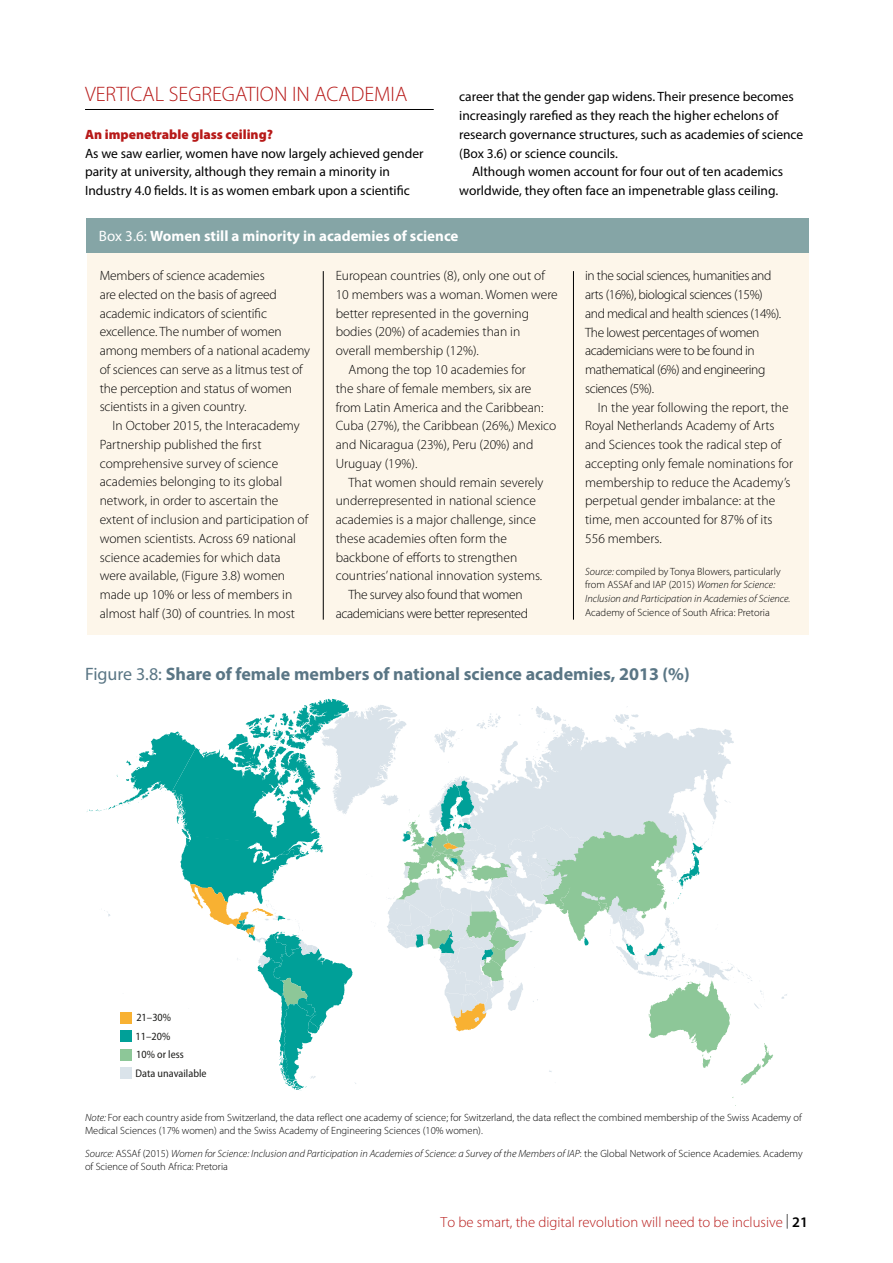
<style>
.page{position:relative;width:893px;height:1263px;background:#fff}
.page>*{position:absolute;margin:0;border:0;box-sizing:border-box;transform-origin:0 0}
.t1{font:300 21px "Myriad Pro";color:#b71918}
.t2{font:700 18px "Myriad Pro";color:#5a7685}
.t3{font:700 15px "Myriad Pro";color:#fff}
.t4{font:300 14.7px "Myriad Pro";color:#b71918}
.t5{font:300 13.5px/18.8px "Myriad Pro";color:#000}
.t6{font:13.5px/18.8px "Myriad Pro";color:#000}
.t7{font:300 13.5px/18.8px "Myriad Pro";letter-spacing:-.03em;color:#000}
.t8{font:900 13.5px "Myriad Pro";color:#b71918}
.t9{font:semi-condensed 11.1px/18.9px "Myriad Pro";color:#1e1e1c}
.t10{font:italic 300 10.5px/13.5px "Myriad Pro";color:#000}
.t11{font:300 10.5px/13.5px "Myriad Pro";color:#000}
.s1{font-weight:400}
.s2{font-style:normal}
.s3{font-style:italic}
.s4{color:#000}
.s5{font-weight:600;color:#000}
</style>
<div class="page">
<hr style="left:85px;top:109px;width:349px;height:1px;background:#000">
<div style="left:87px;top:236px;width:721px;height:399px;background:#fdf6ea"></div>
<div style="left:86px;top:219px;width:723px;height:34px;background:#85a5a6"></div>
<hr style="left:323px;top:271px;width:1px;height:349px;background:#000">
<hr style="left:573px;top:271px;width:1px;height:349px;background:#000">
<svg style="left:781px;top:994px;width:6px;height:5px"></svg>
<svg style="left:87px;top:699px;width:686px;height:407px"></svg>
<h1 class="t1" style="left:85px;top:81px;width:324px">VERTICAL SEGREGATION IN ACADEMIA</h1>
<p class="t8" style="left:85px;top:125px;width:189px">An impenetrable glass ceiling?</p>
<p class="t6" style="left:85px;top:144px;width:340px">As we saw earlier, women have now largely achieved gender parity at university, although they remain a minority in<br>Industry 4.0 fields. It is as women embark upon a scientific</p>
<p class="t6" style="left:459px;top:87px;width:346px">career that the gender gap widens. Their presence becomes increasingly rarefied as they reach the higher echelons of research governance structures, such as academies of science (Box 3.6) or science councils.</p>
<p class="t6" style="left:459px;top:162px;width:326px;text-indent:13px">Although women account for four out of ten academics worldwide, they often face an impenetrable glass ceiling.</p>
<p class="t3" style="left:99px;top:226px;width:361px"><span class="s1">Box 3.6:</span> Women still a minority in academies of science</p>
<p class="t5" style="left:100px;top:266px;width:212px">Members of science academies<br>are elected on the basis of agreed academic indicators of scientific excellence. The number of women among members of a national academy of sciences can serve as a litmus test of the perception and status of women scientists in a given country.</p>
<p class="t5" style="left:100px;top:416px;width:210px;text-indent:13px">In October 2015, the Interacademy Partnership published the first comprehensive survey of science academies belonging to its global network, in order to ascertain the extent of inclusion and participation of women scientists. Across 69 national science academies for which data were available, (Figure 3.8) women made up 10% or less of members in almost half (30) of countries. In most</p>
<p class="t5" style="left:336px;top:266px;width:211px">European countries (8), only one out of</p>
<p class="t5" style="left:336px;top:285px;width:224px">10 members was a woman. Women were</p>
<p class="t5" style="left:336px;top:304px;width:195px">better represented in the governing</p>
<p class="t5" style="left:336px;top:322px;width:186px">bodies (20%) of academies than in</p>
<p class="t5" style="left:336px;top:341px;width:145px">overall membership (12%).</p>
<p class="t5" style="left:348px;top:360px;width:179px">Among the top 10 academies for</p>
<p class="t5" style="left:336px;top:379px;width:197px">the share of female members, six are</p>
<p class="t5" style="left:336px;top:397px;width:209px">from Latin America and the Caribbean:</p>
<p class="t5" style="left:336px;top:416px;width:222px">Cuba (27%), the Caribbean (26%,) Mexico</p>
<p class="t5" style="left:336px;top:435px;width:199px">and Nicaragua (23%), Peru (20%) and</p>
<p class="t5" style="left:336px;top:454px;width:83px">Uruguay (19%).</p>
<p class="t5" style="left:348px;top:472px;width:197px">That women should remain severely</p>
<p class="t5" style="left:336px;top:491px;width:202px">underrepresented in national science</p>
<p class="t5" style="left:336px;top:510px;width:202px">academies is a major challenge, since</p>
<p class="t5" style="left:336px;top:529px;width:173px">these academies often form the</p>
<p class="t5" style="left:336px;top:547px;width:183px">backbone of efforts to strengthen</p>
<p class="t5" style="left:336px;top:566px;width:208px">countries’ national innovation systems.</p>
<p class="t7" style="left:348px;top:585px;width:176px">The survey also found that women</p>
<p class="t7" style="left:336px;top:604px;width:194px">academicians were better represented</p>
<p class="t7" style="left:585px;top:266px;width:198px">in the social sciences, humanities and arts (16%), biological sciences (15%) and medical and health sciences (14%).<br>The lowest percentages of women academicians were to be found in mathematical (6%) and engineering sciences (5%).</p>
<p class="t5" style="left:585px;top:397px;width:209px;text-indent:13px">In the year following the report, the<br>Royal Netherlands Academy of Arts and Sciences took the radical step of accepting only female nominations for membership to reduce the Academy’s perpetual gender imbalance: at the time, men accounted for 87% of its<br>556 members.</p>
<p class="t10" style="left:585px;top:565px;width:207px">Source: <span class="s2">compiled by Tonya Blowers, particularly from ASSAf and IAP (2015)</span> Women for Science:<br>Inclusion and Participation in Academies of Science.</p>
<p class="t11" style="left:585px;top:605px;width:186px">Academy of Science of South Africa: Pretoria</p>
<h2 class="t2" style="left:85px;top:662px;width:606px"><span class="s1">Figure 3.8:</span> Share of female members of national science academies, 2013 (%)</h2>
<p class="t9" style="left:136px;top:1008px;width:37px">21–30%<br>11–20%</p>
<p class="t9" style="left:136px;top:1045px;width:73px">10% or less<br>Data unavailable</p>
<p class="t11" style="left:85px;top:1110px;width:718px"><span class="s3">Note:</span> For each country aside from Switzerland, the data reflect one academy of science; for Switzerland, the data reflect the combined membership of the Swiss Academy of<br>Medical Sciences (17% women) and the Swiss Academy of Engineering Sciences (10% women).</p>
<p class="t10" style="left:85px;top:1146px;width:719px">Source: <span class="s2">ASSAf (2015)</span> Women for Science: Inclusion and Participation in Academies of Science: a Survey of the Members of IAP<span class="s2">: the Global Network of Science Academies. Academy of Science of South Africa: Pretoria</span></p>
<p class="t4" style="left:440px;top:1213px;width:369px">To be smart, the digital revolution will need to be inclusive <span class="s4">|</span> <span class="s5">21</span></p>
</div>
